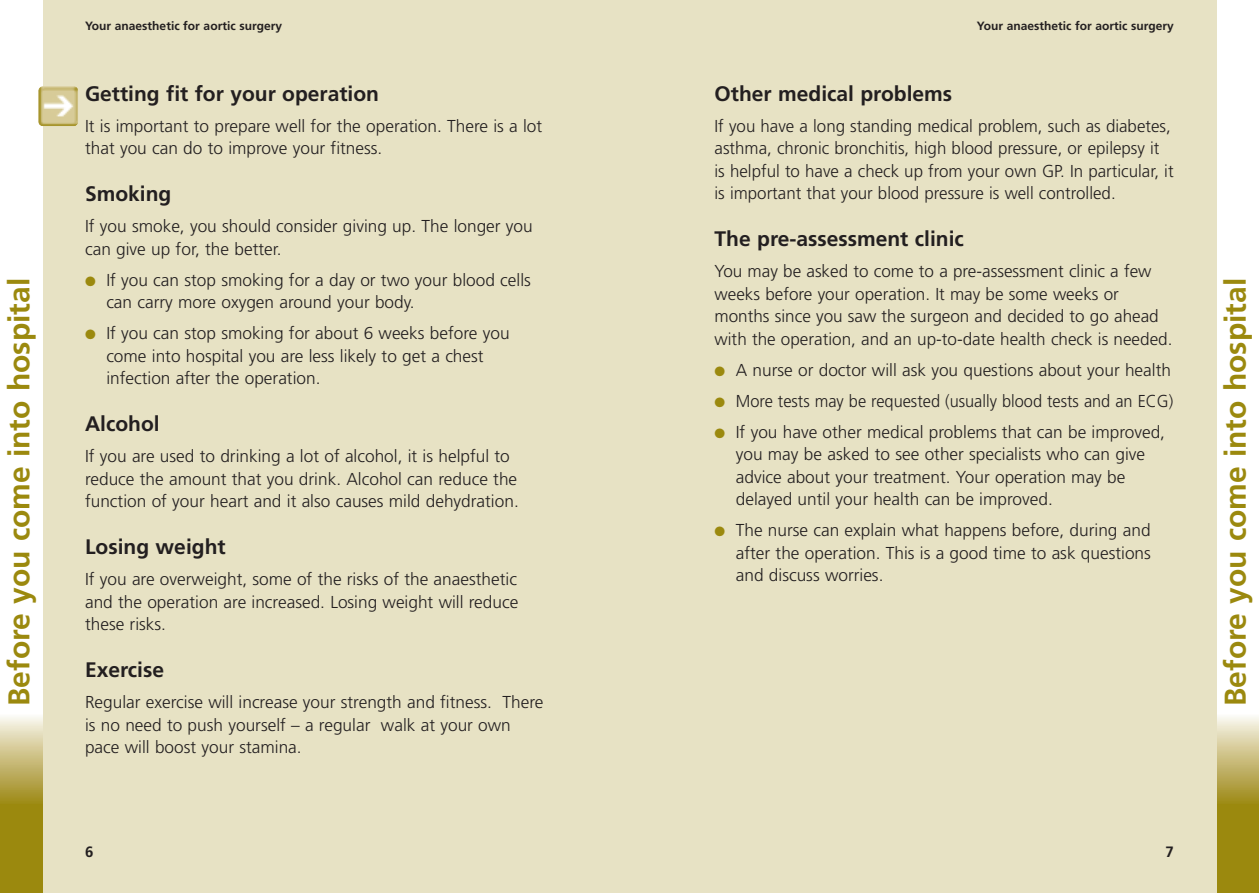
<style>
.page{position:relative;width:1259px;height:893px;background:#fff}
.page>*{position:absolute;margin:0;border:0;box-sizing:border-box;transform-origin:0 0}
.t1{font:700 30px "Frutiger";color:#9b890e}
.t2{font:700 21px "Frutiger";color:#231f20}
.t3{font:300 17.25px/22.5px "Frutiger";color:#231f20}
.t4{font:300 17.25px "Frutiger";color:#231f20;scale:.95 1}
.t5{font:700 15px "Frutiger";color:#231f20}
.t6{font:700 12px "Frutiger";color:#231f20}
.s1{color:#9b890e}
</style>
<div class="page">
<div style="left:1216px;top:804px;width:43px;height:89px;background:#9b890e"></div>
<div style="left:1216px;top:714px;width:43px;height:90px;background:linear-gradient(to bottom,#fbf8f1,#9e8916)"></div>
<div style="left:43px;top:0;width:1173px;height:893px;background:#e7e2c4"></div>
<div style="left:0;top:804px;width:43px;height:89px;background:#9b890e"></div>
<div style="left:0;top:714px;width:43px;height:90px;background:linear-gradient(to bottom,#fbf8f1,#9e8916)"></div>
<img style="left:38px;top:86px;width:40px;height:40px">
<h1 class="t1" style="left:7px;top:706px;width:429px;rotate:-90deg">Before you come into hospital</h1>
<p class="t6" style="left:85px;top:21px;width:198px">Your anaesthetic for aortic surgery</p>
<p class="t2" style="left:85px;top:85px;width:295px">Getting fit for your operation</p>
<p class="t3" style="left:85px;top:116px;width:459px">It is important to prepare well for the operation. There is a lot that you can do to improve your fitness.</p>
<p class="t2" style="left:85px;top:186px;width:88px">Smoking</p>
<p class="t3" style="left:85px;top:216px;width:449px">If you smoke, you should consider giving up. The longer you can give up for, the better.</p>
<p class="t3" style="left:106px;top:270px;width:426px;text-indent:-21px"><span class="s1">●</span> If you can stop smoking for a day or two your blood cells can carry more oxygen around your body.</p>
<p class="t3" style="left:106px;top:323px;width:405px;text-indent:-21px"><span class="s1">●</span> If you can stop smoking for about 6 weeks before you come into hospital you are less likely to get a chest infection after the operation.</p>
<p class="t2" style="left:85px;top:416px;width:76px">Alcohol</p>
<p class="t3" style="left:85px;top:446px;width:435px">If you are used to drinking a lot of alcohol, it is helpful to reduce the amount that you drink. Alcohol can reduce the function of your heart and it also causes mild dehydration.</p>
<p class="t2" style="left:85px;top:539px;width:142px">Losing weight</p>
<p class="t3" style="left:85px;top:569px;width:435px;text-align:justify">If you are overweight, some of the risks of the anaesthetic and the operation are increased. Losing weight will reduce these risks.</p>
<p class="t2" style="left:85px;top:662px;width:80px">Exercise</p>
<p class="t3" style="left:85px;top:692px;width:460px">Regular exercise will increase your strength and fitness. There is no need to push yourself – a regular walk at your own pace will boost your stamina.</p>
<p class="t5" style="left:85px;top:846px;width:10px">6</p>
<p class="t6" style="left:977px;top:21px;width:198px">Your anaesthetic for aortic surgery</p>
<p class="t2" style="left:714px;top:85px;width:239px">Other medical problems</p>
<p class="t3" style="left:714px;top:116px;width:460px">If you have a long standing medical problem, such as diabetes, asthma, chronic bronchitis, high blood pressure, or epilepsy it is helpful to have a check up from your own GP. In particular, it is important that your blood pressure is well controlled.</p>
<p class="t2" style="left:714px;top:231px;width:251px">The pre-assessment clinic</p>
<p class="t3" style="left:714px;top:261px;width:459px">You may be asked to come to a pre-assessment clinic a few weeks before your operation. It may be some weeks or months since you saw the surgeon and decided to go ahead with the operation, and an up-to-date health check is needed.</p>
<p class="t3" style="left:714px;top:360px;width:458px"><span class="s1">●</span> A nurse or doctor will ask you questions about your health</p>
<p class="t4" style="left:714px;top:394px;width:484px"><span class="s1">●</span> More tests may be requested (usually blood tests and an ECG)</p>
<p class="t3" style="left:736px;top:422px;width:431px;text-indent:-21px"><span class="s1">●</span> If you have other medical problems that can be improved, you may be asked to see other specialists who can give advice about your treatment. Your operation may be delayed until your health can be improved.</p>
<p class="t3" style="left:736px;top:520px;width:416px;text-align:justify;text-indent:-21px"><span class="s1">●</span> The nurse can explain what happens before, during and after the operation. This is a good time to ask questions and discuss worries.</p>
<h1 class="t1" style="left:1223px;top:706px;width:429px;rotate:-90deg">Before you come into hospital</h1>
<p class="t5" style="left:1165px;top:846px;width:10px">7</p>
</div>
